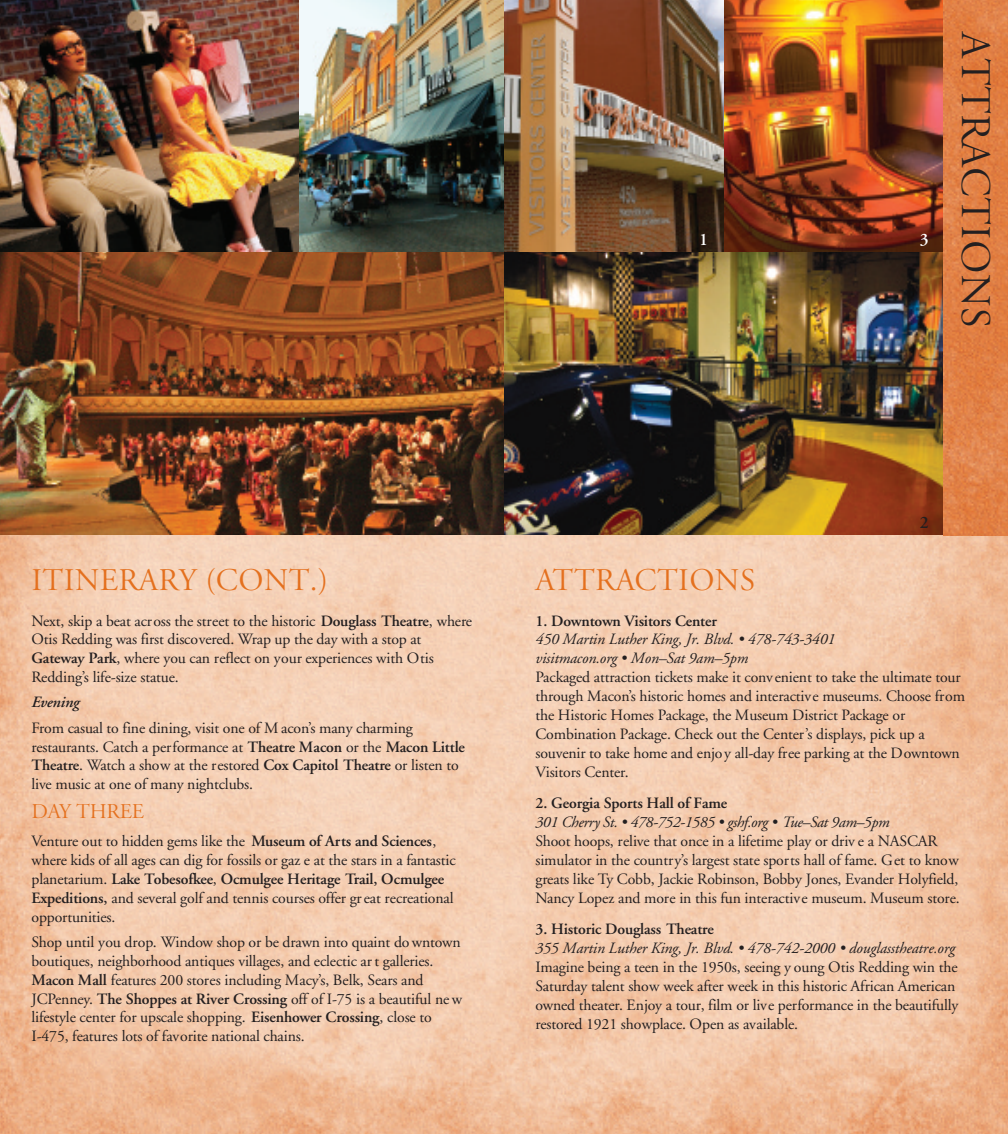
<style>
.page{position:relative;width:1008px;height:1134px;background:#fff}
.page>*{position:absolute;margin:0;border:0;box-sizing:border-box;transform-origin:0 0}
.t1{font:42px "Adobe Garamond Titling";letter-spacing:.01em;color:#231f20}
.t2{font:31.5px "Adobe Garamond Titling";letter-spacing:.01em;color:#e4701e}
.t3{font:21px "Adobe Garamond Titling";letter-spacing:-.01em;color:#e4701e}
.t4{font:600 17.5px "Adobe Garamond";color:#fff}
.t5{font:600 17.5px "Adobe Garamond";color:#231f20}
.t6{font:15.75px/18.9px "Adobe Garamond";letter-spacing:-.01em;color:#231f20}
.t7{font:italic 15.75px/18.9px "Adobe Garamond";letter-spacing:-.01em;color:#231f20}
.t8{font:600 15.75px "Adobe Garamond";letter-spacing:-.01em;color:#231f20}
.t9{font:italic 600 15.75px "Adobe Garamond";letter-spacing:-.01em;color:#231f20}
.s1{font-weight:600}
</style>
<div class="page">
<img style="left:0;top:0;width:1008px;height:1134px">
<img style="left:299px;top:0;width:205px;height:252px">
<img style="left:504px;top:0;width:220px;height:252px">
<img style="left:724px;top:0;width:220px;height:252px">
<img style="left:0;top:252px;width:504px;height:284px">
<img style="left:504px;top:252px;width:440px;height:284px">
<p class="t4" style="left:699px;top:230px;width:10px">1</p>
<p class="t4" style="left:920px;top:230px;width:10px">3</p>
<h1 class="t1" style="left:999px;top:32px;width:298px;rotate:90deg">ATTRACTIONS</h1>
<h2 class="t2" style="left:32px;top:562px;width:298px">ITINERARY (CONT.)</h2>
<p class="t6" style="left:32px;top:612px;width:442px">Next, skip a beat across the street to the historic <span class="s1">Douglass Theatre</span>, where Otis Redding was first discovered. Wrap up the day with a stop at <span class="s1">Gateway Park</span>, where you can reflect on your experiences with Otis Redding’s life-size statue.</p>
<p class="t9" style="left:32px;top:694px;width:49px">Evening</p>
<p class="t6" style="left:31px;top:719px;width:435px">From casual to fine dining, visit one of M acon’s many charming restaurants. Catch a performance at <span class="s1">Theatre Macon</span> or the <span class="s1">Macon Little Theatre</span>. Watch a show at the restored <span class="s1">Cox Capitol Theatre</span> or listen to live music at one of many nightclubs.</p>
<h3 class="t3" style="left:32px;top:800px;width:114px">DAY THREE</h3>
<p class="t6" style="left:32px;top:832px;width:426px">Venture out to hidden gems like the <span class="s1">Museum of Arts and Sciences</span>, where kids of all ages can dig for fossils or gaz e at the stars in a fantastic planetarium. <span class="s1">Lake Tobesofkee</span>, <span class="s1">Ocmulgee Heritage Trail, Ocmulgee Expeditions,</span> and several golf and tennis courses offer gr eat recreational opportunities.</p>
<p class="t6" style="left:32px;top:933px;width:432px">Shop until you drop. Window shop or be drawn into quaint do wntown boutiques, neighborhood antiques villages, and eclectic ar t galleries.<br><span class="s1">Macon Mall</span> features 200 stores including Macy’s, Belk, Sears and JCPenney. <span class="s1">The Shoppes at River Crossing</span> off of I-75 is a beautiful ne w lifestyle center for upscale shopping. <span class="s1">Eisenhower Crossing</span>, close to I-475, features lots of favorite national chains.</p>
<h2 class="t2" style="left:536px;top:562px;width:221px">ATTRACTIONS</h2>
<p class="t5" style="left:920px;top:513px;width:10px">2</p>
<p class="t8" style="left:536px;top:612px;width:183px">1. Downtown Visitors Center</p>
<p class="t7" style="left:536px;top:631px;width:301px">450 Martin Luther King, Jr. Blvd. • 478-743-3401 visitmacon.org • Mon–Sat 9am–5pm</p>
<p class="t6" style="left:536px;top:668px;width:431px">Packaged attraction tickets make it convenient to take the ultimate tour through Macon’s historic homes and interactive museums. Choose from the Historic Homes Package, the Museum District Package or Combination Package. Check out the Center’s displays, pick up a souvenir to take home and enjoy all-day free parking at the Downtown Visitors Center.</p>
<p class="t8" style="left:536px;top:795px;width:193px">2. Georgia Sports Hall of Fame</p>
<p class="t7" style="left:536px;top:813px;width:356px">301 Cherry St. • 478-752-1585 • gshf.org • Tue–Sat 9am–5pm</p>
<p class="t6" style="left:536px;top:832px;width:426px">Shoot hoops, relive that once in a lifetime play or driv e a NASCAR simulator in the country’s largest state sports hall of fame. Get to know greats like Ty Cobb, Jackie Robinson, Bobby Jones, Evander Holyfield, Nancy Lopez and more in this fun interactive museum. Museum store.</p>
<p class="t8" style="left:536px;top:921px;width:180px">3. Historic Douglass Theatre</p>
<p class="t7" style="left:536px;top:939px;width:421px">355 Martin Luther King, Jr. Blvd. • 478-742-2000 • douglasstheatre.org</p>
<p class="t6" style="left:536px;top:958px;width:424px">Imagine being a teen in the 1950s, seeing y oung Otis Redding win the Saturday talent show week after week in this historic African American owned theater. Enjoy a tour, film or live performance in the beautifully restored 1921 showplace. Open as available.</p>
</div>
